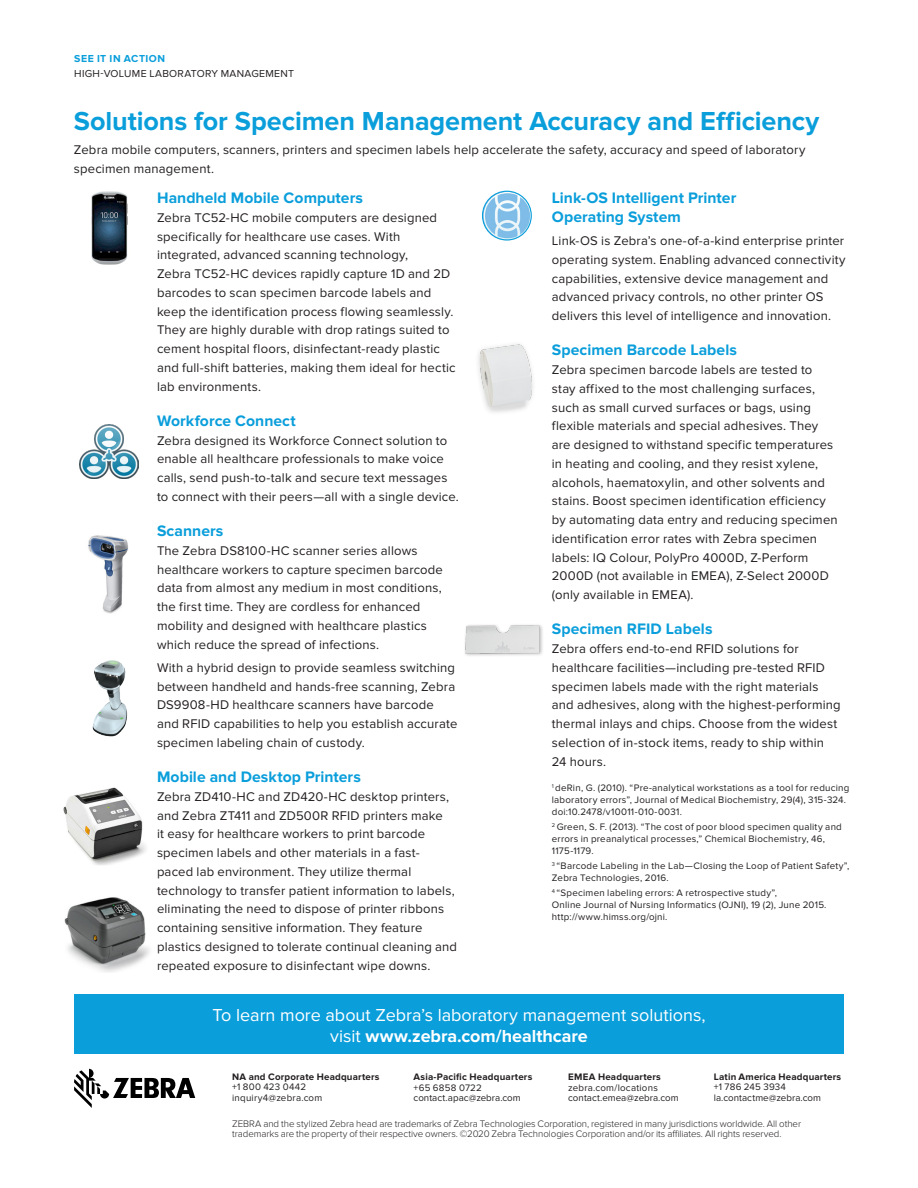
<style>
.page{position:relative;width:918px;height:1188px;background:#fff}
.page>*{position:absolute;margin:0;border:0;box-sizing:border-box;transform-origin:0 0}
.t1{font:700 27px "Proxima Nova";letter-spacing:-.005em;color:#0a9edb}
.t2{font:18px/21px "Proxima Nova";color:#fff;text-align:center}
.t3{font:700 15.75px/18.8px "Proxima Nova";letter-spacing:.005em;color:#0a9edb}
.t4{font:13.05px/18.8px "Proxima Nova";letter-spacing:.015em;color:#231f20}
.t5{font:10.5px "Proxima Nova";letter-spacing:.025em;color:#231f20}
.t6{font:700 10.5px "Proxima Nova";letter-spacing:.045em;color:#0a9edb}
.t7{font:9.75px/12px "Proxima Nova";letter-spacing:.025em;color:#231f20}
.t8{font:300 9.75px/10.5px "Proxima Nova";letter-spacing:-.005em;color:#231f20}
.t9{font:700 9.75px "Proxima Nova";letter-spacing:.02em;color:#231f20}
.t10{font:9.75px/10.5px "Proxima Nova";letter-spacing:.005em;color:#231f20}
.s1{font-weight:700}
</style>
<div class="page">
<img style="left:91px;top:191px;width:37px;height:74px">
<img style="left:88px;top:535px;width:41px;height:79px">
<img style="left:80px;top:424px;width:59px;height:55px">
<img style="left:63px;top:787px;width:83px;height:78px">
<img style="left:483px;top:191px;width:48px;height:49px;border-radius:24px">
<div style="left:482px;top:191px;width:50px;height:50px;border:1px solid #0a9edb;border-radius:50%"></div>
<svg style="left:74px;top:1069px;width:121px;height:39px"></svg>
<div style="left:74px;top:994px;width:770px;height:60px;background:#0a9edb"></div>
<img style="left:478px;top:344px;width:55px;height:69px">
<img style="left:465px;top:625px;width:78px;height:31px">
<img style="left:92px;top:660px;width:36px;height:77px">
<img style="left:64px;top:897px;width:86px;height:75px">
<p class="t6" style="left:74px;top:53px;width:92px">SEE IT IN ACTION</p>
<p class="t5" style="left:74px;top:67px;width:221px">HIGH-VOLUME LABORATORY MANAGEMENT</p>
<h1 class="t1" style="left:74px;top:105px;width:747px">Solutions for Specimen Management Accuracy and Efficiency</h1>
<p class="t4" style="left:74px;top:140px;width:733px">Zebra mobile computers, scanners, printers and specimen labels help accelerate the safety, accuracy and speed of laboratory specimen management.</p>
<p class="t3" style="left:552px;top:189px;width:186px">Link-OS Intelligent Printer<br>Operating System</p>
<p class="t4" style="left:552px;top:232px;width:295px">Link-OS is Zebra’s one-of-a-kind enterprise printer operating system. Enabling advanced connectivity capabilities, extensive device management and advanced privacy controls, no other printer OS delivers this level of intelligence and innovation.</p>
<p class="t3" style="left:552px;top:341px;width:187px">Specimen Barcode Labels</p>
<p class="t4" style="left:552px;top:361px;width:287px">Zebra specimen barcode labels are tested to stay affixed to the most challenging surfaces, such as small curved surfaces or bags, using flexible materials and special adhesives. They are designed to withstand specific temperatures in heating and cooling, and they resist xylene, alcohols, haematoxylin, and other solvents and stains. Boost specimen identification efficiency by automating data entry and reducing specimen identification error rates with Zebra specimen labels: IQ Colour, PolyPro 4000D, Z-Perform 2000D (not available in EMEA), Z-Select 2000D (only available in EMEA).</p>
<p class="t3" style="left:552px;top:620px;width:162px">Specimen RFID Labels</p>
<p class="t4" style="left:552px;top:640px;width:290px">Zebra offers end-to-end RFID solutions for healthcare facilities—including pre-tested RFID specimen labels made with the right materials and adhesives, along with the highest-performing thermal inlays and chips. Choose from the widest selection of in-stock items, ready to ship within 24 hours.</p>
<p class="t7" style="left:552px;top:782px;width:299px"><sup>1</sup> deRin, G. (2010). “Pre-analytical workstations as a tool for reducing laboratory errors”, Journal of Medical Biochemistry, 29(4), 315-324. doi:10.2478/v10011-010-0031.</p>
<p class="t7" style="left:552px;top:821px;width:292px"><sup>2</sup> Green, S. F. (2013). “The cost of poor blood specimen quality and errors in preanalytical processes,” Chemical Biochemistry, 46,<br>1175-1179.</p>
<p class="t7" style="left:552px;top:860px;width:299px"><sup>3</sup> “Barcode Labeling in the Lab—Closing the Loop of Patient Safety”,<br>Zebra Technologies, 2016.</p>
<p class="t7" style="left:552px;top:887px;width:276px"><sup>4</sup> “Specimen labeling errors: A retrospective study”,<br>Online Journal of Nursing Informatics (OJNI), 19 (2), June 2015. http://www.himss.org/ojni.</p>
<p class="t3" style="left:157px;top:189px;width:208px">Handheld Mobile Computers</p>
<p class="t4" style="left:157px;top:208px;width:300px">Zebra TC52-HC mobile computers are designed specifically for healthcare use cases. With integrated, advanced scanning technology,<br>Zebra TC52-HC devices rapidly capture 1D and 2D barcodes to scan specimen barcode labels and keep the identification process flowing seamlessly.<br>They are highly durable with drop ratings suited to cement hospital floors, disinfectant-ready plastic and full-shift batteries, making them ideal for hectic lab environments.</p>
<p class="t3" style="left:157px;top:412px;width:140px">Workforce Connect</p>
<p class="t4" style="left:157px;top:431px;width:303px">Zebra designed its Workforce Connect solution to enable all healthcare professionals to make voice calls, send push-to-talk and secure text messages to connect with their peers—all with a single device.</p>
<p class="t3" style="left:157px;top:522px;width:68px">Scanners</p>
<p class="t4" style="left:157px;top:541px;width:287px">The Zebra DS8100-HC scanner series allows healthcare workers to capture specimen barcode data from almost any medium in most conditions, the first time. They are cordless for enhanced mobility and designed with healthcare plastics which reduce the spread of infections.</p>
<p class="t4" style="left:157px;top:658px;width:302px">With a hybrid design to provide seamless switching between handheld and hands-free scanning, Zebra DS9908-HD healthcare scanners have barcode and RFID capabilities to help you establish accurate specimen labeling chain of custody.</p>
<p class="t3" style="left:157px;top:768px;width:205px">Mobile and Desktop Printers</p>
<p class="t4" style="left:157px;top:787px;width:302px">Zebra ZD410-HC and ZD420-HC desktop printers, and Zebra ZT411 and ZD500R RFID printers make<br>it easy for healthcare workers to print barcode specimen labels and other materials in a fast&shy;paced lab environment. They utilize thermal technology to transfer patient information to labels, eliminating the need to dispose of printer ribbons containing sensitive information. They feature plastics designed to tolerate continual cleaning and repeated exposure to disinfectant wipe downs.</p>
<h2 class="t2" style="left:212px;top:1005px;width:495px">To learn more about Zebra’s laboratory management solutions, visit <span class="s1">www.zebra.com/healthcare</span></h2>
<p class="t9" style="left:232px;top:1071px;width:149px">NA and Corporate Headquarters</p>
<p class="t7" style="left:232px;top:1082px;width:92px;line-height:10.5px">+1 800 423 0442 inquiry4@zebra.com</p>
<p class="t9" style="left:414px;top:1071px;width:120px">Asia-Pacific Headquarters</p>
<p class="t10" style="left:414px;top:1082px;width:109px">+65 6858 0722 contact.apac@zebra.com</p>
<p class="t9" style="left:568px;top:1071px;width:94px">EMEA Headquarters</p>
<p class="t7" style="left:568px;top:1082px;width:112px;line-height:10.5px">zebra.com/locations contact.emea@zebra.com</p>
<p class="t9" style="left:714px;top:1071px;width:129px">Latin America Headquarters</p>
<p class="t10" style="left:714px;top:1082px;width:109px">+1 786 245 3934 la.contactme@zebra.com</p>
<p class="t8" style="left:232px;top:1118px;width:570px">ZEBRA and the stylized Zebra head are trademarks of Zebra Technologies Corporation, registered in many jurisdictions worldwide. All other trademarks are the property of their respective owners. ©2020 Zebra Technologies Corporation and/or its affiliates. All rights reserved.</p>
</div>
